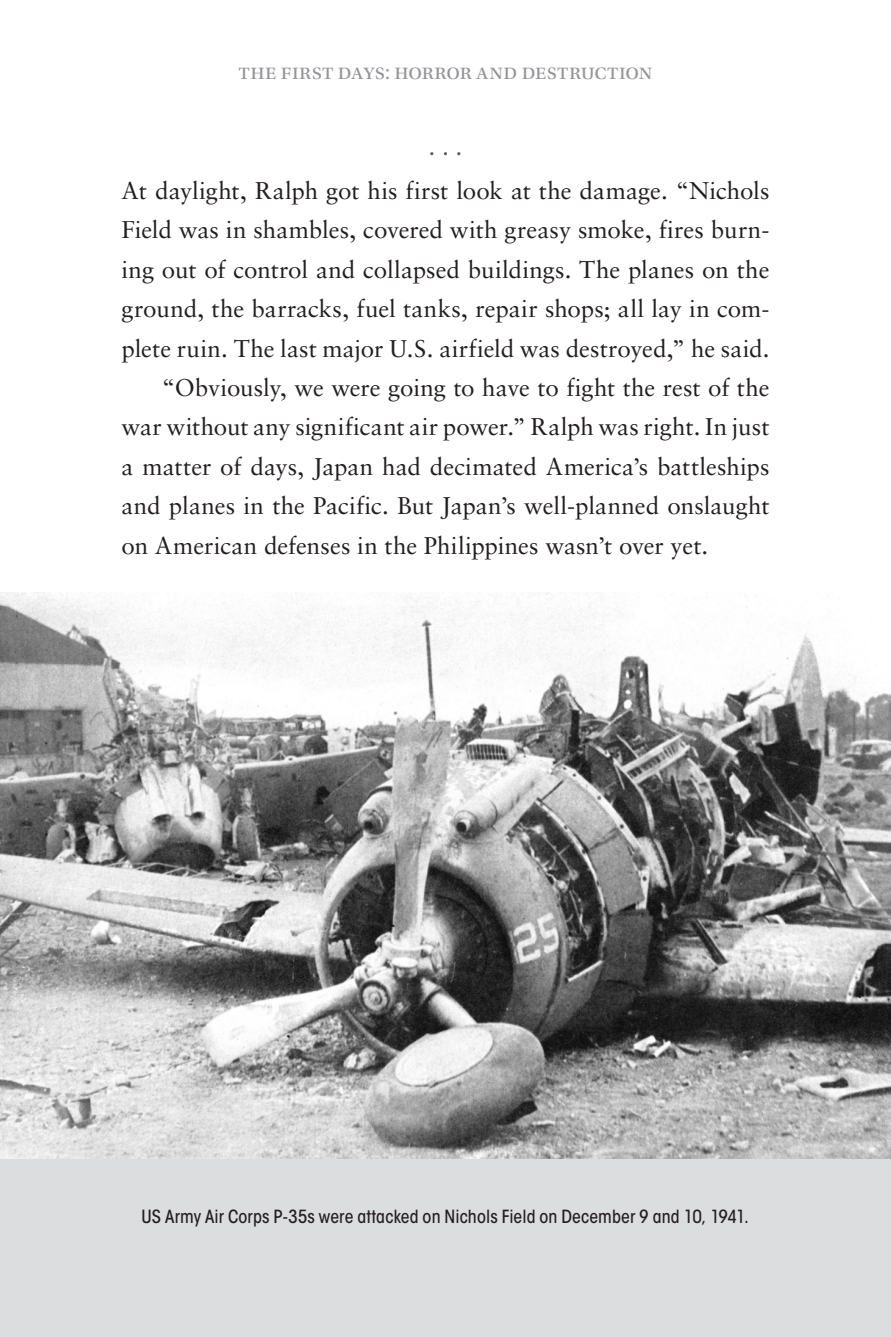
<style>
.page{position:relative;width:891px;height:1337px;background:#fff}
.page>*{position:absolute;margin:0;border:0;box-sizing:border-box;transform-origin:0 0}
.t1{font:24.75px "Utopia Std";color:#57585a}
.t2{font:24.3px "Sabon LT Std";color:#231f20}
.t3{font:22.5px "Utopia Std Subh";letter-spacing:.005em;color:#939598}
.t4{font:500 condensed 18px "ITC Avant Garde Std";letter-spacing:.01em;color:#231f20}
</style>
<div class="page">
<div style="left:0;top:1158px;width:891px;height:178px;background:#dcdddf"></div>
<img style="left:0;top:593px;width:891px;height:565px">
<p class="t3" style="left:239px;top:63px;width:415px">The First Days: Horror and Destruction</p>
<p class="t1" style="left:426px;top:138px;width:40px">․․․</p>
<p class="t2" style="left:121px;top:180px;width:650px">At daylight, Ralph got his first look at the damage. “Nichols</p>
<p class="t2" style="left:121px;top:220px;width:649px">Field was in shambles, covered with greasy smoke, fires burn-</p>
<p class="t2" style="left:121px;top:259px;width:649px">ing out of control and collapsed buildings. The planes on the</p>
<p class="t2" style="left:121px;top:299px;width:650px">ground, the barracks, fuel tanks, repair shops; all lay in com-</p>
<p class="t2" style="left:121px;top:338px;width:650px">plete ruin. The last major U.S. airfield was destroyed,” he said.</p>
<p class="t2" style="left:162px;top:377px;width:609px">“Obviously, we were going to have to fight the rest of the</p>
<p class="t2" style="left:121px;top:417px;width:649px">war without any significant air power.” Ralph was right. In just</p>
<p class="t2" style="left:121px;top:456px;width:649px">a matter of days, Japan had decimated America’s battleships</p>
<p class="t2" style="left:121px;top:495px;width:650px">and planes in the Pacific. But Japan’s well-planned onslaught</p>
<p class="t2" style="left:121px;top:535px;width:588px">on American defenses in the Philippines wasn’t over yet.</p>
<p class="t4" style="left:142px;top:1209px;width:609px">US Army Air Corps P-35s were attacked on Nichols Field on December 9 and 10, 1941.</p>
</div>
